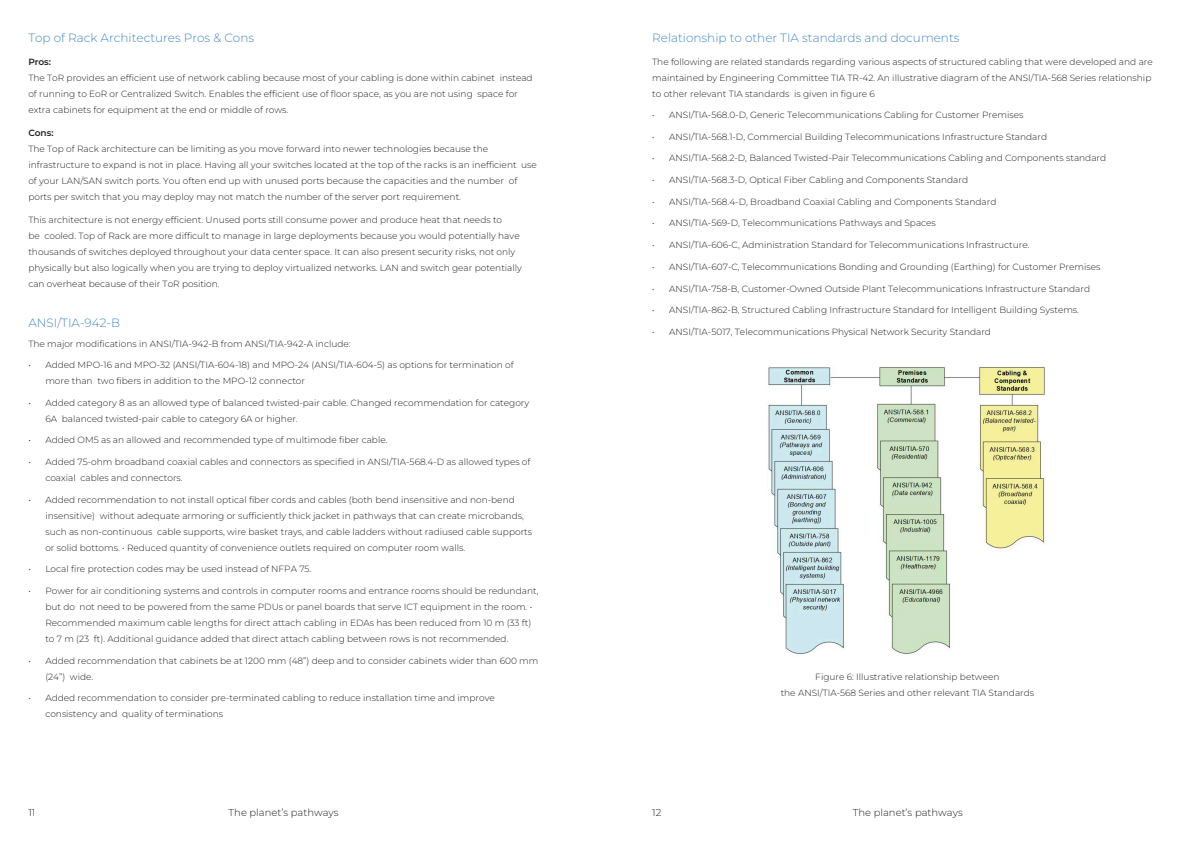
<style>
.page{position:relative;width:1191px;height:842px;background:#fff}
.page>*{position:absolute;margin:0;border:0;box-sizing:border-box;transform-origin:0 0}
.SUBHEAD_2{font:100 12px "Montserrat";color:#4488c7}
.t1{font:100 10px "Montserrat";color:#231f20}
.BODY_-_PRODUCT_DESC{font:100 9px/16px "Montserrat";color:#231f20}
.s1{font-weight:600}
</style>
<div class="page">
<img style="left:768px;top:366px;width:277px;height:288px">
<p class="SUBHEAD_2" style="left:28px;top:30px;width:227px">Top of Rack Architectures Pros &amp; Cons</p>
<p class="BODY_-_PRODUCT_DESC" style="left:28px;top:54px;width:506px"><span class="s1">Pros:<br></span>The ToR provides an efficient use of network cabling because most of your cabling is done within cabinet instead of running to EoR or Centralized Switch. Enables the efficient use of floor space, as you are not using space for extra cabinets for equipment at the end or middle of rows.</p>
<p class="BODY_-_PRODUCT_DESC" style="left:28px;top:125px;width:510px"><span class="s1">Cons:<br></span>The Top of Rack architecture can be limiting as you move forward into newer technologies because the infrastructure to expand is not in place. Having all your switches located at the top of the racks is an inefficient use of your LAN/SAN switch ports. You often end up with unused ports because the capacities and the number of ports per switch that you may deploy may not match the number of the server port requirement.</p>
<p class="BODY_-_PRODUCT_DESC" style="left:28px;top:211px;width:495px">This architecture is not energy efficient. Unused ports still consume power and produce heat that needs to<br>be cooled. Top of Rack are more difficult to manage in large deployments because you would potentially have thousands of switches deployed throughout your data center space. It can also present security risks, not only physically but also logically when you are trying to deploy virtualized networks. LAN and switch gear potentially can overheat because of their ToR position.</p>
<p class="SUBHEAD_2" style="left:28px;top:315px;width:93px">ANSI/TIA-942-B</p>
<p class="BODY_-_PRODUCT_DESC" style="left:28px;top:335px;width:324px">The major modifications in ANSI/TIA-942-B from ANSI/TIA-942-A include:</p>
<p class="BODY_-_PRODUCT_DESC" style="left:45px;top:356px;width:470px;text-indent:-17px">• Added MPO-16 and MPO-32 (ANSI/TIA-604-18) and MPO-24 (ANSI/TIA-604-5) as options for termination of more than two fibers in addition to the MPO-12 connector</p>
<p class="BODY_-_PRODUCT_DESC" style="left:45px;top:394px;width:485px;text-indent:-17px">• Added category 8 as an allowed type of balanced twisted-pair cable. Changed recommendation for category<br>6A balanced twisted-pair cable to category 6A or higher.</p>
<p class="BODY_-_PRODUCT_DESC" style="left:28px;top:432px;width:361px">• Added OM5 as an allowed and recommended type of multimode fiber cable.</p>
<p class="BODY_-_PRODUCT_DESC" style="left:45px;top:453px;width:486px;text-indent:-17px">• Added 75-ohm broadband coaxial cables and connectors as specified in ANSI/TIA-568.4-D as allowed types of coaxial cables and connectors.</p>
<p class="BODY_-_PRODUCT_DESC" style="left:45px;top:491px;width:488px;text-indent:-17px">• Added recommendation to not install optical fiber cords and cables (both bend insensitive and non-bend insensitive) without adequate armoring or sufficiently thick jacket in pathways that can create microbands, such as non-continuous cable supports, wire basket trays, and cable ladders without radiused cable supports or solid bottoms. • Reduced quantity of convenience outlets required on computer room walls.</p>
<p class="BODY_-_PRODUCT_DESC" style="left:28px;top:561px;width:284px">• Local fire protection codes may be used instead of NFPA 75.</p>
<p class="BODY_-_PRODUCT_DESC" style="left:45px;top:582px;width:494px;text-indent:-17px">• Power for air conditioning systems and controls in computer rooms and entrance rooms should be redundant, but do not need to be powered from the same PDUs or panel boards that serve ICT equipment in the room. • Recommended maximum cable lengths for direct attach cabling in EDAs has been reduced from 10 m (33 ft) to 7 m (23 ft). Additional guidance added that direct attach cabling between rows is not recommended.</p>
<p class="BODY_-_PRODUCT_DESC" style="left:45px;top:652px;width:494px;text-indent:-17px">• Added recommendation that cabinets be at 1200 mm (48”) deep and to consider cabinets wider than 600 mm (24”) wide.</p>
<p class="BODY_-_PRODUCT_DESC" style="left:45px;top:690px;width:451px;text-indent:-17px">• Added recommendation to consider pre-terminated cabling to reduce installation time and improve consistency and quality of terminations</p>
<p class="SUBHEAD_2" style="left:652px;top:30px;width:309px">Relationship to other TIA standards and documents</p>
<p class="BODY_-_PRODUCT_DESC" style="left:652px;top:54px;width:502px">The following are related standards regarding various aspects of structured cabling that were developed and are maintained by Engineering Committee TIA TR-42. An illustrative diagram of the ANSI/TIA-568 Series relationship to other relevant TIA standards is given in figure 6</p>
<p class="BODY_-_PRODUCT_DESC" style="left:652px;top:107px;width:373px">• ANSI/TIA-568.0‐D, Generic Telecommunications Cabling for Customer Premises</p>
<p class="BODY_-_PRODUCT_DESC" style="left:652px;top:128px;width:396px">• ANSI/TIA-568.1‐D, Commercial Building Telecommunications Infrastructure Standard</p>
<p class="BODY_-_PRODUCT_DESC" style="left:652px;top:150px;width:455px">• ANSI/TIA-568.2-D, Balanced Twisted-Pair Telecommunications Cabling and Components standard</p>
<p class="BODY_-_PRODUCT_DESC" style="left:652px;top:172px;width:317px">• ANSI/TIA-568.3‐D, Optical Fiber Cabling and Components Standard</p>
<p class="BODY_-_PRODUCT_DESC" style="left:652px;top:193px;width:346px">• ANSI/TIA-568.4-D, Broadband Coaxial Cabling and Components Standard</p>
<p class="BODY_-_PRODUCT_DESC" style="left:652px;top:215px;width:285px">• ANSI/TIA-569-D, Telecommunications Pathways and Spaces</p>
<p class="BODY_-_PRODUCT_DESC" style="left:652px;top:237px;width:379px">• ANSI/TIA-606-C, Administration Standard for Telecommunications Infrastructure.</p>
<p class="BODY_-_PRODUCT_DESC" style="left:652px;top:258px;width:450px">• ANSI/TIA-607-C, Telecommunications Bonding and Grounding (Earthing) for Customer Premises</p>
<p class="BODY_-_PRODUCT_DESC" style="left:652px;top:280px;width:439px">• ANSI/TIA-758-B, Customer-Owned Outside Plant Telecommunications Infrastructure Standard</p>
<p class="BODY_-_PRODUCT_DESC" style="left:652px;top:302px;width:428px">• ANSI/TIA-862-B, Structured Cabling Infrastructure Standard for Intelligent Building Systems.</p>
<p class="BODY_-_PRODUCT_DESC" style="left:652px;top:323px;width:340px">• ANSI/TIA-5017, Telecommunications Physical Network Security Standard</p>
<p class="BODY_-_PRODUCT_DESC" style="left:780px;top:668px;width:255px;text-align:center">Figure 6: Illustrative relationship between<br>the ANSI/TIA-568 Series and other relevant TIA Standards</p>
<p class="t1" style="left:28px;top:805px;width:9px">11</p>
<p class="t1" style="left:229px;top:805px;width:111px">The planet’s pathways</p>
<p class="t1" style="left:652px;top:805px;width:11px">12</p>
<p class="t1" style="left:853px;top:805px;width:111px">The planet’s pathways</p>
</div>
